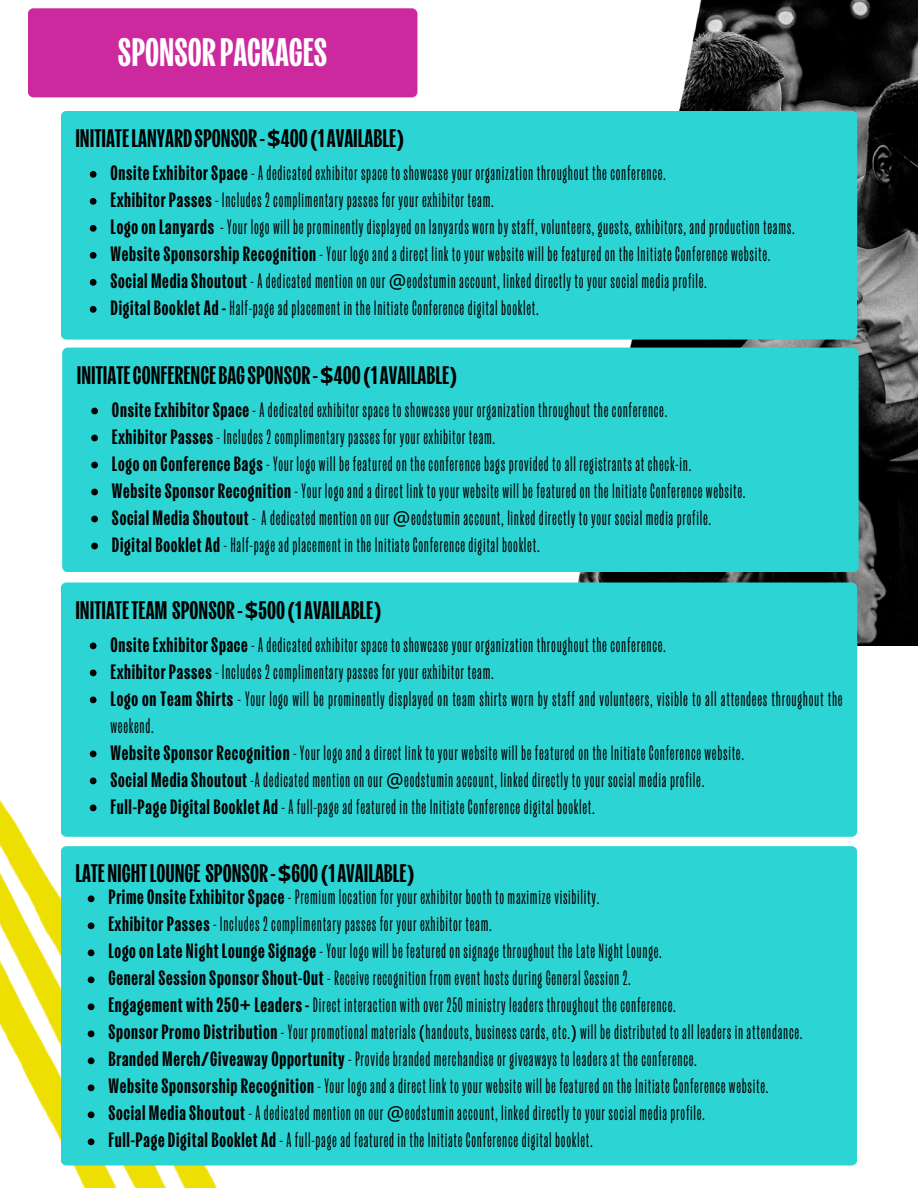
<style>
.page{position:relative;width:918px;height:1188px;background:#fff}
.page>*{position:absolute;margin:0;border:0;box-sizing:border-box;transform-origin:0 0}
.t1{font:700 extra-condensed 37.35px "Kensington Test";color:#fff}
.t2{font:700 extra-condensed 23.85px "Kensington Test";color:#000}
.t3{font:extra-condensed 19.5px/27px "Kensington Test";letter-spacing:.035em;color:#000}
.s1{font-family:"Noto Sans";font-stretch:normal}
.s2{font-weight:700}
.s3{font-family:"Noto Sans";font-weight:700;font-stretch:normal}
</style>
<div class="page">
<img style="left:565px;top:0;width:353px;height:646px">
<div style="left:61px;top:111px;width:796px;height:229px;background:#2cd4d4;border-radius:6px"></div>
<div style="left:28px;top:8px;width:389px;height:89px;background:#cd299f;border-radius:6px"></div>
<svg style="left:90px;top:171px;width:7px;height:7px"></svg>
<svg style="left:90px;top:198px;width:7px;height:7px"></svg>
<svg style="left:90px;top:225px;width:7px;height:7px"></svg>
<svg style="left:90px;top:252px;width:7px;height:7px"></svg>
<svg style="left:90px;top:279px;width:7px;height:7px"></svg>
<svg style="left:90px;top:306px;width:7px;height:7px"></svg>
<img style="left:0;top:799px;width:217px;height:389px">
<div style="left:61px;top:582px;width:796px;height:255px;background:#2cd4d4;border-radius:6px"></div>
<svg style="left:90px;top:643px;width:7px;height:6px"></svg>
<svg style="left:90px;top:670px;width:7px;height:6px"></svg>
<svg style="left:90px;top:697px;width:7px;height:6px"></svg>
<svg style="left:90px;top:751px;width:7px;height:6px"></svg>
<svg style="left:90px;top:778px;width:7px;height:6px"></svg>
<svg style="left:90px;top:805px;width:7px;height:6px"></svg>
<div style="left:62px;top:348px;width:797px;height:224px;background:#2cd4d4;border-radius:6px"></div>
<div style="left:61px;top:846px;width:796px;height:320px;background:#2cd4d4;border-radius:6px"></div>
<svg style="left:91px;top:408px;width:7px;height:6px"></svg>
<svg style="left:91px;top:435px;width:7px;height:6px"></svg>
<svg style="left:91px;top:462px;width:7px;height:6px"></svg>
<svg style="left:91px;top:489px;width:7px;height:6px"></svg>
<svg style="left:91px;top:516px;width:7px;height:6px"></svg>
<svg style="left:91px;top:543px;width:7px;height:6px"></svg>
<svg style="left:88px;top:895px;width:6px;height:7px"></svg>
<svg style="left:88px;top:922px;width:6px;height:7px"></svg>
<svg style="left:88px;top:949px;width:6px;height:7px"></svg>
<svg style="left:88px;top:976px;width:6px;height:7px"></svg>
<svg style="left:88px;top:1003px;width:6px;height:7px"></svg>
<svg style="left:88px;top:1030px;width:6px;height:7px"></svg>
<svg style="left:88px;top:1057px;width:6px;height:7px"></svg>
<svg style="left:88px;top:1084px;width:6px;height:7px"></svg>
<svg style="left:88px;top:1111px;width:6px;height:7px"></svg>
<svg style="left:88px;top:1138px;width:6px;height:7px"></svg>
<p class="t1" style="left:118px;top:27px;width:211px">SPONSORPACKAGES</p>
<p class="t2" style="left:75px;top:122px;width:330px">INITIATELANYARDSPONSOR-<span class="s1">$</span>400<span class="s1">(</span>1AVAILABLE<span class="s1">)</span></p>
<h1 class="t3" style="left:111px;top:159px;width:557px"><span class="s2">Onsite ExhibitorSpace</span> - A dedicated exhibitor space to showcase your organization throughout the conference.</h1>
<h2 class="t3" style="left:111px;top:186px;width:385px"><span class="s2">ExhibitorPasses</span> - Includes 2 complimentary passes for your exhibitor team.</h2>
<p class="t3" style="left:111px;top:213px;width:686px"><span class="s2">Logo onLanyards</span> - Your logo will be prominently displayed on lanyards worn by staff, volunteers, guests, exhibitors, and production teams.</p>
<p class="t3" style="left:111px;top:240px;width:662px"><span class="s2">WebsiteSponsorshipRecognition</span>- Your logo and a direct link to your website will be featured on the Initiate Conference website.</p>
<p class="t3" style="left:111px;top:267px;width:598px"><span class="s2">Social MediaShoutout</span> - A dedicatedmention on our <span class="s1">@</span>eodstumin account, linked directly to your socialmedia profile.</p>
<p class="t3" style="left:111px;top:294px;width:430px"><span class="s2">DigitalBookletAd-</span> Half-page ad placement in the Initiate Conference digital booklet.</p>
<p class="t2" style="left:77px;top:359px;width:382px">INITIATECONFERENCEBAGSPONSOR-<span class="s1">$</span>400<span class="s1">(</span>1AVAILABLE<span class="s1">)</span></p>
<p class="t3" style="left:112px;top:396px;width:557px"><span class="s2">Onsite ExhibitorSpace</span> - A dedicated exhibitor space to showcase your organization throughout the conference.</p>
<p class="t3" style="left:112px;top:423px;width:385px"><span class="s2">ExhibitorPasses</span> - Includes 2 complimentary passes for your exhibitor team.</p>
<p class="t3" style="left:112px;top:450px;width:581px"><span class="s2">Logo onConferenceBags</span> - Your logo will be featured on the conference bags provided to all registrants at check-in.</p>
<p class="t3" style="left:112px;top:477px;width:635px"><span class="s2">WebsiteSponsorRecognition</span>- Your logo and a direct link to your website will be featured on the Initiate Conference website.</p>
<p class="t3" style="left:112px;top:504px;width:601px"><span class="s2">Social MediaShoutout</span> - A dedicatedmention on our <span class="s1">@</span>eodstumin account, linked directly to your socialmedia profile.</p>
<p class="t3" style="left:112px;top:531px;width:429px"><span class="s2">DigitalBookletAd</span>- Half-page ad placement in the Initiate Conference digital booklet.</p>
<h2 class="t2" style="left:75px;top:594px;width:308px">INITIATETEAM SPONSOR-<span class="s1">$</span>500<span class="s1">(</span>1AVAILABLE<span class="s1">)</span></h2>
<p class="t3" style="left:111px;top:631px;width:557px"><span class="s2">Onsite ExhibitorSpace</span> - A dedicated exhibitor space to showcase your organization throughout the conference.</p>
<h2 class="t3" style="left:111px;top:658px;width:385px"><span class="s2">ExhibitorPasses</span> - Includes 2 complimentary passes for your exhibitor team.</h2>
<p class="t3" style="left:111px;top:685px;width:734px"><span class="s2">Logo on Team Shirts</span> - Your logo will be prominently displayed on team shirts worn by staff and volunteers, visible to all attendees throughout the weekend.</p>
<p class="t3" style="left:111px;top:739px;width:635px"><span class="s2">WebsiteSponsorRecognition</span>- Your logo and a direct link to your website will be featured on the Initiate Conference website.</p>
<p class="t3" style="left:111px;top:766px;width:595px"><span class="s2">Social MediaShoutout</span> -A dedicatedmention on our <span class="s1">@</span>eodstumin account, linked directly to your socialmedia profile.</p>
<p class="t3" style="left:111px;top:793px;width:486px"><span class="s2">Full-PageDigitalBookletAd</span>- A full-page ad featured in the Initiate Conference digital booklet.</p>
<p class="t2" style="left:75px;top:857px;width:341px">LATENIGHTLOUNGE SPONSOR-<span class="s1">$</span>600<span class="s1">(</span>1AVAILABLE<span class="s1">)</span></p>
<h2 class="t3" style="left:108px;top:884px;width:493px"><span class="s2">PrimeOnsite ExhibitorSpace</span> - Premiumlocation for your exhibitor booth tomaximize visibility.</h2>
<p class="t3" style="left:108px;top:911px;width:385px"><span class="s2">ExhibitorPasses</span> - Includes 2 complimentary passes for your exhibitor team.</p>
<p class="t3" style="left:108px;top:938px;width:555px"><span class="s2">Logo onLate Night LoungeSignage</span> - Your logo will be featured on signage throughout the Late Night Lounge.</p>
<p class="t3" style="left:108px;top:965px;width:524px"><span class="s2">GeneralSessionSponsorShout-Out</span> - Receive recognition fromevent hosts during General Session 2.</p>
<p class="t3" style="left:108px;top:992px;width:569px"><span class="s2">Engagement with250</span><span class="s3">+</span> <span class="s2">Leaders -</span> Direct interaction with over 250ministry leaders throughout the conference.</p>
<p class="t3" style="left:108px;top:1019px;width:696px"><span class="s2">SponsorPromoDistribution</span>- Your promotionalmaterials <span class="s1">(</span>handouts, business cards, etc.<span class="s1">)</span> will be distributed to all leaders in attendance.</p>
<p class="t3" style="left:108px;top:1046px;width:590px"><span class="s2">Branded Merch</span><span class="s3">/</span><span class="s2">GiveawayOpportunity</span> - Provide brandedmerchandise or giveaways to leaders at the conference.</p>
<p class="t3" style="left:108px;top:1073px;width:662px"><span class="s2">WebsiteSponsorshipRecognition</span>- Your logo and a direct link to your website will be featured on the Initiate Conference website.</p>
<p class="t3" style="left:108px;top:1100px;width:598px"><span class="s2">Social MediaShoutout</span> - A dedicatedmention on our <span class="s1">@</span>eodstumin account, linked directly to your socialmedia profile.</p>
<p class="t3" style="left:108px;top:1127px;width:486px"><span class="s2">Full-PageDigitalBookletAd</span>- A full-page ad featured in the Initiate Conference digital booklet.</p>
</div>
